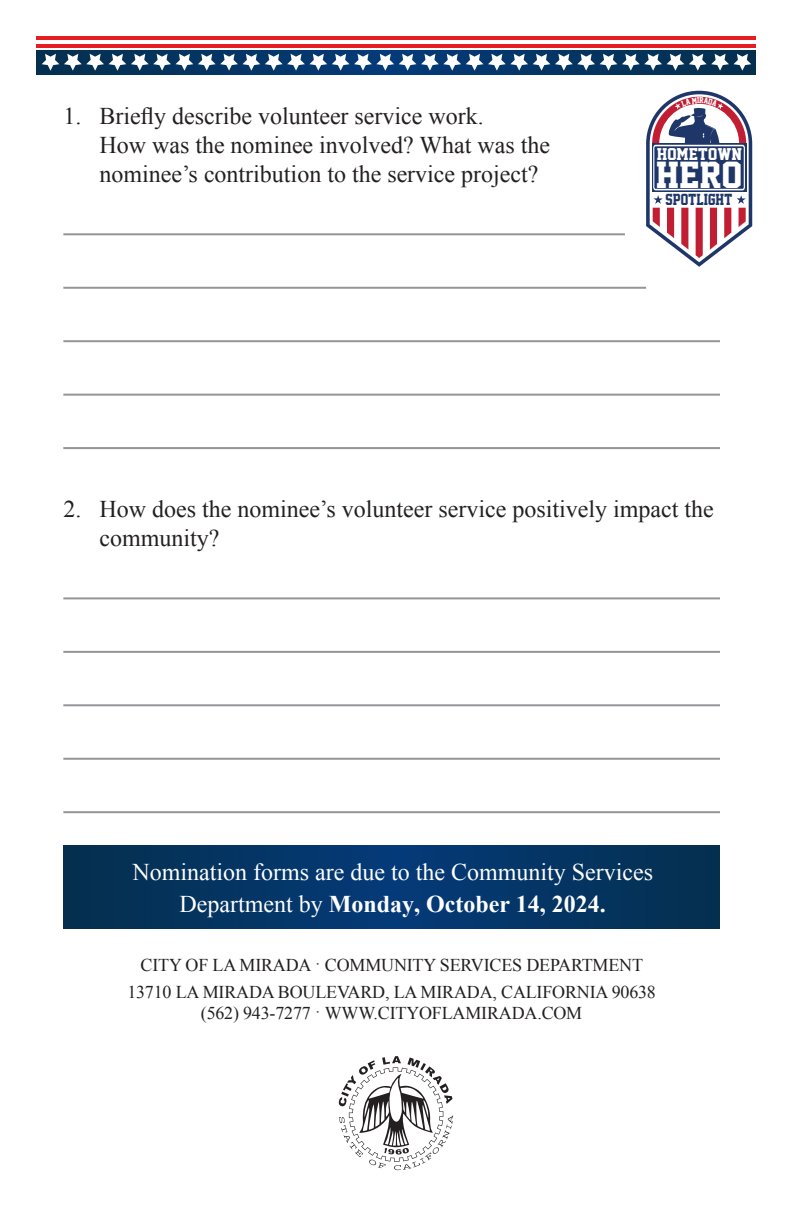
<style>
.page{position:relative;width:792px;height:1224px;background:#fff}
.page>*{position:absolute;margin:0;border:0;box-sizing:border-box;transform-origin:0 0}
.t1{font:34.4px "Academic M54";color:#fff;scale:1.15 1}
.t2{font:24px/28.8px "Times New Roman";color:#231f20}
.t3{font:24px/32px "Times New Roman";color:#fff;text-align:center}
.t4{font:18px/26.4px "Times New Roman";letter-spacing:-.01em;color:#231f20;text-align:center}
.t5{font:15.6px "Academic M54";color:#fff;scale:1.15 1}
.t6{font:14.6px "Academic M54";color:#1f3669}
.s1{font-weight:700}
</style>
<div class="page">
<hr style="left:63px;top:233px;width:562px;height:2px;background:#939598">
<hr style="left:63px;top:597px;width:657px;height:2px;background:#939598">
<hr style="left:63px;top:287px;width:583px;height:2px;background:#939598">
<hr style="left:63px;top:651px;width:657px;height:2px;background:#939598">
<hr style="left:63px;top:340px;width:657px;height:2px;background:#939598">
<hr style="left:63px;top:704px;width:657px;height:2px;background:#939598">
<hr style="left:63px;top:394px;width:657px;height:2px;background:#939598">
<hr style="left:63px;top:758px;width:657px;height:2px;background:#939598">
<hr style="left:63px;top:447px;width:657px;height:2px;background:#939598">
<hr style="left:63px;top:811px;width:657px;height:2px;background:#939598">
<svg style="left:339px;top:1056px;width:114px;height:114px"></svg>
<hr style="left:36px;top:36px;width:720px;height:3px;background:#e61e24">
<hr style="left:36px;top:44px;width:720px;height:3px;background:#e61e24">
<svg style="left:36px;top:50px;width:720px;height:24px;background:#043462"></svg>
<svg style="left:42px;top:54px;width:709px;height:17px"></svg>
<svg style="left:63px;top:846px;width:657px;height:83px;background:#043462"></svg>
<svg style="left:646px;top:91px;width:106px;height:176px"></svg>
<p class="t2" style="left:99px;top:101px;width:452px;text-indent:-36px">1. Briefly describe volunteer service work.<br>How was the nominee involved? What was the nominee’s contribution to the service project?</p>
<p class="t5" style="left:657px;top:145px;width:76px">HOMETOWN</p>
<h1 class="t1" style="left:656px;top:156px;width:77px">HERO</h1>
<p class="t6" style="left:666px;top:191px;width:69px">spotlight</p>
<p class="t2" style="left:99px;top:494px;width:616px;text-indent:-36px">2. How does the nominee’s volunteer service positively impact the community?</p>
<p class="t3" style="left:132px;top:855px;width:522px">Nomination forms are due to the Community Services<br>Department by <span class="s1">Monday, October 14, 2024.</span></p>
<p class="t4" style="left:127px;top:952px;width:530px">CITY OF LA MIRADA ˙ COMMUNITY SERVICES DEPARTMENT<br>13710 LA MIRADA BOULEVARD, LA MIRADA, CALIFORNIA 90638</p>
<p class="t4" style="left:201px;top:1000px;width:383px">(562) 943-7277 ˙ WWW.CITYOFLAMIRADA.COM</p>
</div>
